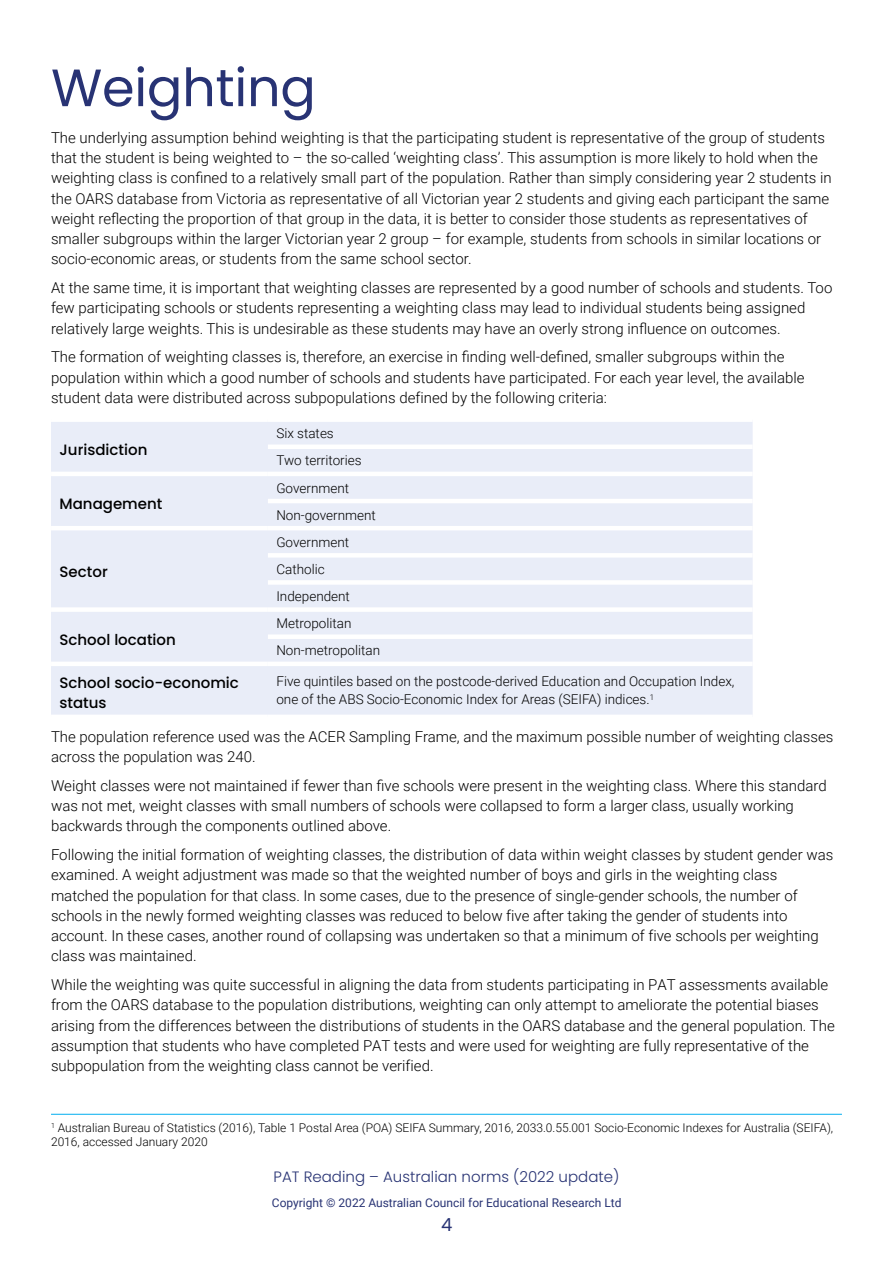
<style>
.page{position:relative;width:893px;height:1263px;background:#fff}
.page>*{position:absolute;margin:0;border:0;box-sizing:border-box;transform-origin:0 0}
.Title_heading{font:52.5px "Poppins";letter-spacing:-.005em;color:#283374}
.t1{font:18px "Poppins";color:#283374}
.Body_copy{font:300 15px/20.2px "Roboto";color:#000}
.Title_heading-2{font:300 15px/20.2px "Roboto";color:#000}
.Body_copy-2{font:500 15px/20.2px "Poppins";color:#000}
.t2{font:300 15px "Poppins";color:#283374}
.Table_copy{font:300 13.5px/18px "Roboto";color:#000}
.footnote{font:300 12px/14.4px "Roboto";color:#000}
.t3{font:12px "Roboto";color:#283374}
</style>
<div class="page">
<div style="left:51px;top:422px;width:702px;height:293px;background:#e9edf8"></div>
<div style="left:268px;top:444px;width:485px;height:5px;background:#fff"></div>
<hr style="left:51px;top:472px;width:217px;height:4px;background:#fff">
<hr style="left:268px;top:472px;width:485px;height:4px;background:#fff">
<hr style="left:268px;top:499px;width:485px;height:4px;background:#fff">
<hr style="left:51px;top:526px;width:217px;height:4px;background:#fff">
<hr style="left:268px;top:526px;width:485px;height:4px;background:#fff">
<div style="left:268px;top:553px;width:485px;height:5px;background:#fff"></div>
<div style="left:268px;top:580px;width:485px;height:5px;background:#fff"></div>
<div style="left:51px;top:607px;width:217px;height:5px;background:#fff"></div>
<div style="left:268px;top:607px;width:485px;height:5px;background:#fff"></div>
<div style="left:268px;top:634px;width:485px;height:5px;background:#fff"></div>
<hr style="left:51px;top:662px;width:217px;height:4px;background:#fff">
<hr style="left:268px;top:662px;width:485px;height:4px;background:#fff">
<hr style="left:51px;top:1114px;width:791px;height:1px;background:#00aeef">
<p class="Title_heading" style="left:51px;top:57px;width:266px">Weighting</p>
<p class="Title_heading-2" style="left:51px;top:127px;width:782px">The underlying assumption behind weighting is that the participating student is representative of the group of students that the student is being weighted to – the so-called ‘weighting class’. This assumption is more likely to hold when the weighting class is confined to a relatively small part of the population. Rather than simply considering year 2 students in the OARS database from Victoria as representative of all Victorian year 2 students and giving each participant the same weight reflecting the proportion of that group in the data, it is better to consider those students as representatives of smaller subgroups within the larger Victorian year 2 group – for example, students from schools in similar locations or socio-economic areas, or students from the same school sector.</p>
<p class="Title_heading-2" style="left:51px;top:277px;width:783px">At the same time, it is important that weighting classes are represented by a good number of schools and students. Too few participating schools or students representing a weighting class may lead to individual students being assigned relatively large weights. This is undesirable as these students may have an overly strong influence on outcomes.</p>
<p class="Title_heading-2" style="left:51px;top:346px;width:755px">The formation of weighting classes is, therefore, an exercise in finding well-defined, smaller subgroups within the population within which a good number of schools and students have participated. For each year level, the available student data were distributed across subpopulations defined by the following criteria:</p>
<p class="Body_copy-2" style="left:60px;top:439px;width:89px">Jurisdiction</p>
<p class="Body_copy-2" style="left:60px;top:494px;width:104px">Management</p>
<p class="Body_copy-2" style="left:60px;top:561px;width:50px">Sector</p>
<p class="Body_copy-2" style="left:60px;top:629px;width:118px">School location</p>
<p class="Table_copy" style="left:276px;top:424px;width:59px">Six states</p>
<p class="Table_copy" style="left:276px;top:451px;width:87px">Two territories</p>
<p class="Table_copy" style="left:276px;top:478px;width:74px">Government</p>
<p class="Table_copy" style="left:276px;top:505px;width:101px">Non-government</p>
<p class="Table_copy" style="left:276px;top:532px;width:74px">Government</p>
<p class="Table_copy" style="left:276px;top:560px;width:50px">Catholic</p>
<p class="Table_copy" style="left:276px;top:587px;width:75px">Independent</p>
<p class="Table_copy" style="left:276px;top:614px;width:77px">Metropolitan</p>
<p class="Table_copy" style="left:276px;top:641px;width:105px">Non-metropolitan</p>
<p class="Body_copy-2" style="left:60px;top:673px;width:181px">School socio-economic status</p>
<p class="Table_copy" style="left:276px;top:672px;width:460px">Five quintiles based on the postcode-derived Education and Occupation Index, one of the ABS Socio-Economic Index for Areas (SEIFA) indices.<sup>1</sup></p>
<p class="Body_copy" style="left:51px;top:726px;width:784px">The population reference used was the ACER Sampling Frame, and the maximum possible number of weighting classes across the population was 240.</p>
<p class="Body_copy" style="left:51px;top:775px;width:777px">Weight classes were not maintained if fewer than five schools were present in the weighting class. Where this standard was not met, weight classes with small numbers of schools were collapsed to form a larger class, usually working backwards through the components outlined above.</p>
<p class="Body_copy" style="left:51px;top:844px;width:784px">Following the initial formation of weighting classes, the distribution of data within weight classes by student gender was examined. A weight adjustment was made so that the weighted number of boys and girls in the weighting class matched the population for that class. In some cases, due to the presence of single-gender schools, the number of schools in the newly formed weighting classes was reduced to below five after taking the gender of students into account. In these cases, another round of collapsing was undertaken so that a minimum of five schools per weighting class was maintained.</p>
<p class="Body_copy" style="left:51px;top:974px;width:785px">While the weighting was quite successful in aligning the data from students participating in PAT assessments available from the OARS database to the population distributions, weighting can only attempt to ameliorate the potential biases arising from the differences between the distributions of students in the OARS database and the general population. The assumption that students who have completed PAT tests and were used for weighting are fully representative of the subpopulation from the weighting class cannot be verified.</p>
<p class="footnote" style="left:51px;top:1120px;width:784px"><sup>1</sup> Australian Bureau of Statistics (2016), Table 1 Postal Area (POA) SEIFA Summary, 2016, 2033.0.55.001 Socio-Economic Indexes for Australia (SEIFA),<br>2016, accessed January 2020</p>
<p class="t2" style="left:274px;top:1168px;width:347px">PAT Reading – Australian norms (2022 update)</p>
<p class="t3" style="left:272px;top:1194px;width:351px">Copyright © 2022 Australian Council for Educational Research Ltd</p>
<p class="t1" style="left:441px;top:1214px;width:13px">4</p>
</div>
